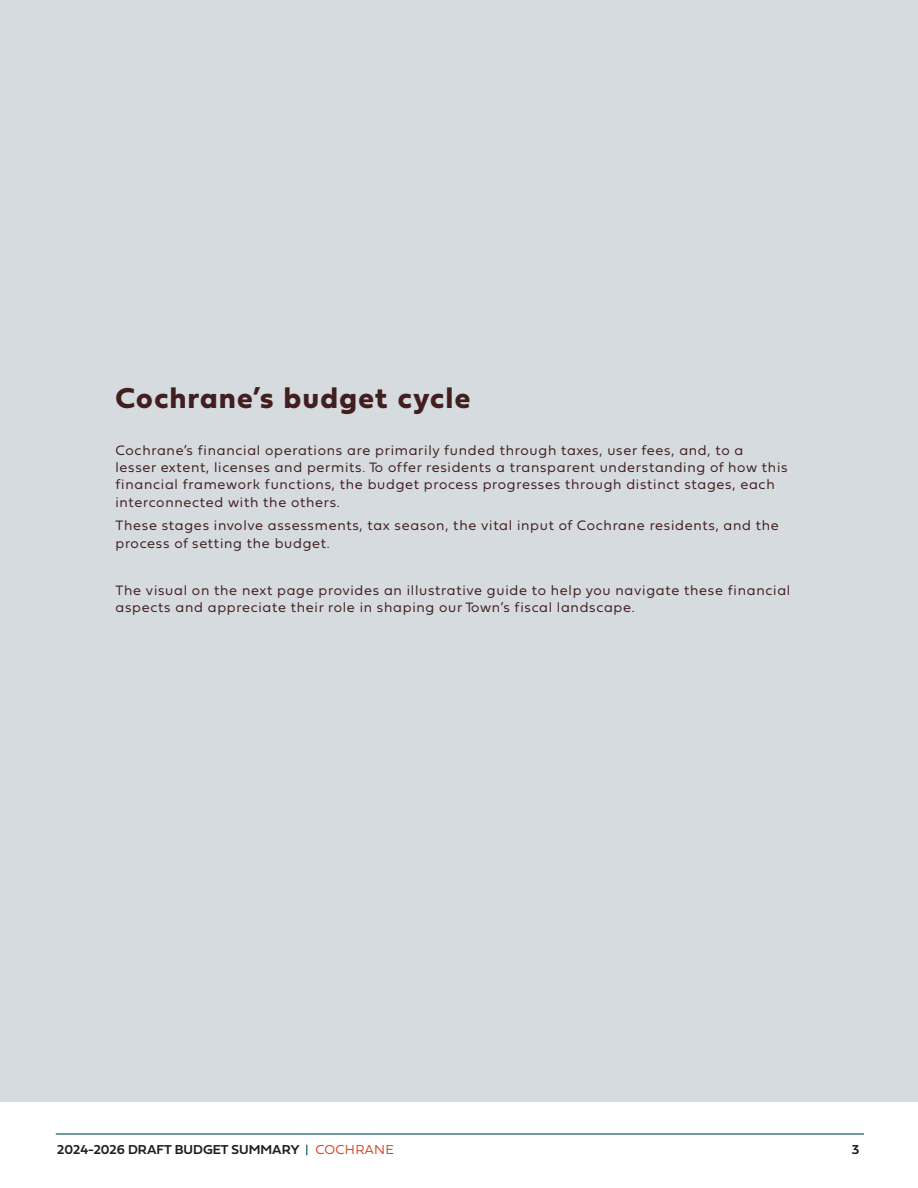
<style>
.page{position:relative;width:918px;height:1188px;background:#fff}
.page>*{position:absolute;margin:0;border:0;box-sizing:border-box;transform-origin:0 0}
.t1{font:700 30px "Fieldwork Geo";letter-spacing:.05em;color:#421f1f}
.t2{font:300 14.25px/17.1px "Fieldwork Geo";letter-spacing:.05em;color:#421f1f}
.t3{font:13.5px "Fieldwork Geo Demibold";color:#231f20}
.s1{font-family:"Fieldwork Geo";font-weight:300;color:#d24728}
</style>
<div class="page">
<hr style="left:56px;top:1133px;width:808px;height:2px;background:#41787a">
<svg style="left:306px;top:1145px;width:2px;height:10px"></svg>
<div style="left:0;top:0;width:918px;height:1102px;background:#d6dbe0"></div>
<p class="t1" style="left:116px;top:374px;width:356px">Cochrane’s budget cycle</p>
<p class="t2" style="left:116px;top:441px;width:674px">Cochrane’s financial operations are primarily funded through taxes, user fees, and, to a lesser extent, licenses and permits. To offer residents a transparent understanding of how this financial framework functions, the budget process progresses through distinct stages, each interconnected with the others.</p>
<p class="t2" style="left:116px;top:516px;width:665px">These stages involve assessments, tax season, the vital input of Cochrane residents, and the process of setting the budget.</p>
<p class="t2" style="left:116px;top:581px;width:676px">The visual on the next page provides an illustrative guide to help you navigate these financial aspects and appreciate their role in shaping our Town’s fiscal landscape.</p>
<p class="t3" style="left:57px;top:1139px;width:338px">2024-2026 DRAFT BUDGET SUMMARY <span class="s1">COCHRANE</span></p>
<p class="t3" style="left:852px;top:1139px;width:9px">3</p>
</div>
